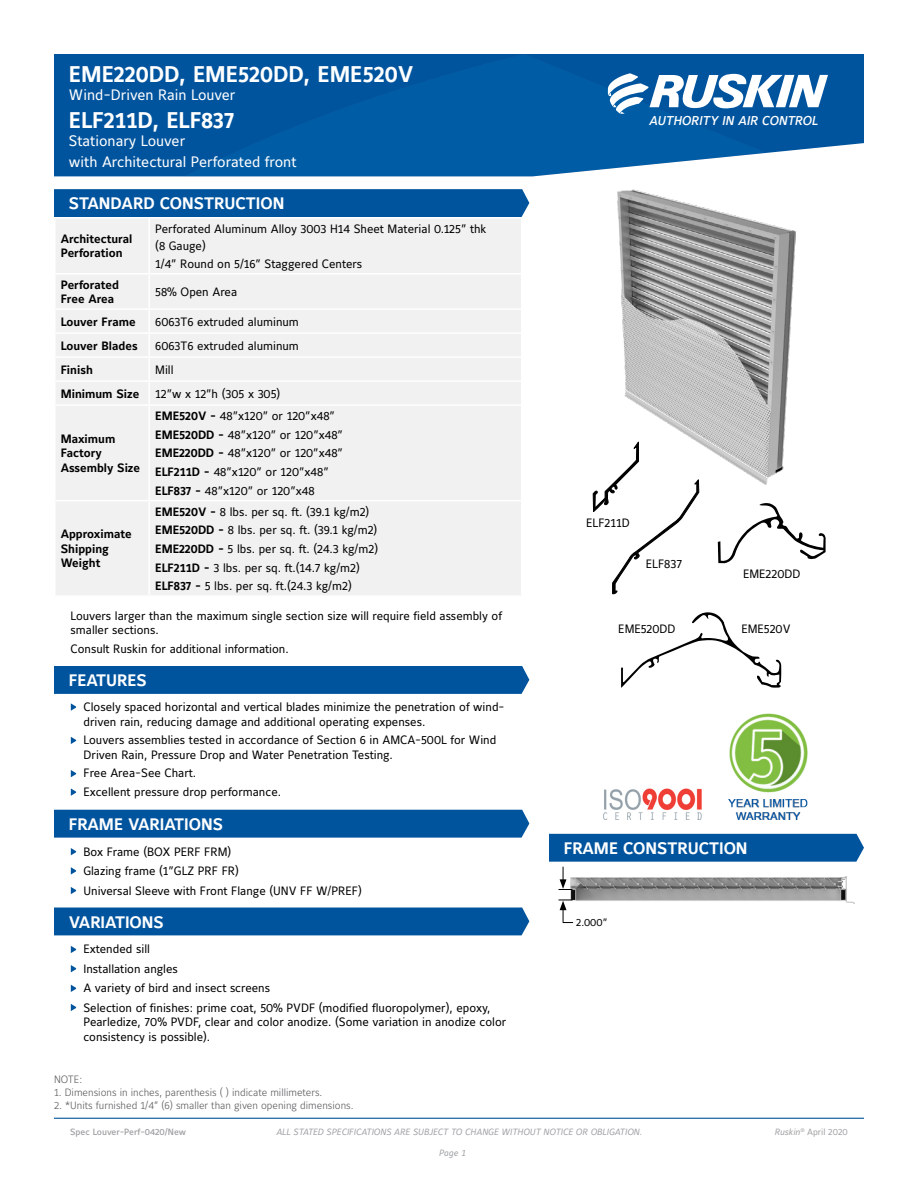
<style>
.page{position:relative;width:918px;height:1188px;background:#fff}
.page>*{position:absolute;margin:0;border:0;box-sizing:border-box;transform-origin:0 0}
.t1{font:22.5px "Maurea Bold Lf";color:#fff}
.t2{font:16.5px "Maurea Bold Lf";color:#fff}
.t3{font:15px/20.1px "Maurea Regular Lf";color:#fff}
.t4{font:12.75px "Maurea Medium Italic Tf";color:#fff}
.t5{font:12px/18.6px "Maurea Regular Lf";color:#000}
.t6{font:12px/14.4px "Maurea Bold Lf";color:#000}
.t7{font:10.5px "Maurea Light Lf";color:#58595b}
.t8{font:10.5px "Maurea Regular Lf";color:#000}
.t9{font:9px "Maurea Regular Italic Lf";color:#9fa1a4}
.t10{font:9px "Maurea Medium Lf";color:#a0a1a3}
.t11{font:9px "Maurea Regular Lf";color:#a0a1a3}
.s1{font-family:"Maurea Bold Lf"}
.s2{font-family:"Maurea Regular Italic Lf"}
</style>
<div class="page">
<hr style="left:54px;top:1118px;width:810px;height:1px;background:#00549e">
<svg style="left:765px;top:54px;width:99px;height:99px;background:#115fa4"></svg>
<div style="left:54px;top:55px;width:711px;height:121px;background:#00559e"></div>
<div style="left:54px;top:908px;width:475px;height:27px;background:#00549e"></div>
<div style="left:54px;top:810px;width:475px;height:28px;background:#00549e"></div>
<svg style="left:71px;top:946px;width:5px;height:7px"></svg>
<svg style="left:71px;top:848px;width:5px;height:7px"></svg>
<svg style="left:71px;top:965px;width:5px;height:7px"></svg>
<svg style="left:71px;top:867px;width:5px;height:8px"></svg>
<svg style="left:71px;top:985px;width:5px;height:7px"></svg>
<svg style="left:71px;top:887px;width:5px;height:7px"></svg>
<svg style="left:71px;top:1004px;width:5px;height:7px"></svg>
<div style="left:54px;top:666px;width:475px;height:28px;background:#00549e"></div>
<svg style="left:71px;top:703px;width:5px;height:8px"></svg>
<svg style="left:71px;top:737px;width:5px;height:7px"></svg>
<svg style="left:71px;top:770px;width:5px;height:7px"></svg>
<svg style="left:71px;top:788px;width:5px;height:8px"></svg>
<div style="left:54px;top:189px;width:475px;height:28px;background:#00549e"></div>
<div style="left:56px;top:219px;width:465px;height:376px;background:#f1f1f2"></div>
<hr style="left:148px;top:219px;width:2px;height:54px;background:#fff">
<hr style="left:54px;top:273px;width:95px;height:2px;background:#fff">
<hr style="left:149px;top:273px;width:373px;height:2px;background:#fff">
<hr style="left:148px;top:275px;width:2px;height:33px;background:#fff">
<hr style="left:54px;top:308px;width:95px;height:2px;background:#fff">
<hr style="left:149px;top:308px;width:373px;height:2px;background:#fff">
<hr style="left:148px;top:310px;width:2px;height:22px;background:#fff">
<hr style="left:54px;top:332px;width:95px;height:2px;background:#fff">
<hr style="left:149px;top:332px;width:373px;height:2px;background:#fff">
<hr style="left:148px;top:334px;width:2px;height:22px;background:#fff">
<hr style="left:54px;top:356px;width:95px;height:2px;background:#fff">
<hr style="left:149px;top:356px;width:373px;height:2px;background:#fff">
<hr style="left:148px;top:358px;width:2px;height:22px;background:#fff">
<hr style="left:54px;top:380px;width:95px;height:2px;background:#fff">
<hr style="left:149px;top:380px;width:373px;height:2px;background:#fff">
<hr style="left:148px;top:382px;width:2px;height:22px;background:#fff">
<hr style="left:54px;top:404px;width:95px;height:2px;background:#fff">
<hr style="left:149px;top:404px;width:373px;height:2px;background:#fff">
<hr style="left:148px;top:406px;width:2px;height:94px;background:#fff">
<hr style="left:54px;top:500px;width:95px;height:1px;background:#fff">
<hr style="left:149px;top:500px;width:373px;height:1px;background:#fff">
<hr style="left:148px;top:501px;width:2px;height:94px;background:#fff">
<img style="left:617px;top:189px;width:179px;height:296px">
<svg style="left:592px;top:440px;width:108px;height:155px"></svg>
<svg style="left:718px;top:503px;width:108px;height:60px"></svg>
<svg style="left:621px;top:612px;width:160px;height:76px"></svg>
<img style="left:570px;top:890px;width:284px;height:14px">
<svg style="left:559px;top:900px;width:15px;height:23px"></svg>
<svg style="left:549px;top:834px;width:315px;height:56px"></svg>
<svg style="left:608px;top:73px;width:220px;height:41px"></svg>
<img style="left:728px;top:713px;width:80px;height:107px">
<img style="left:603px;top:788px;width:99px;height:32px">
<h1 class="t1" style="left:69px;top:61px;width:346px">EME220DD, EME520DD, EME520V</h1>
<p class="t3" style="left:69px;top:85px;width:168px">Wind-Driven Rain Louver</p>
<h1 class="t1" style="left:69px;top:108px;width:167px">ELF211D, ELF837</h1>
<p class="t3" style="left:69px;top:132px;width:229px">Stationary Louver<br>with Architectural Perforated front</p>
<h2 class="t2" style="left:69px;top:194px;width:217px">STANDARD CONSTRUCTION</h2>
<p class="t6" style="left:61px;top:232px;width:73px">Architectural<br>Perforation</p>
<p class="t5" style="left:155px;top:220px;width:333px;line-height:17.5px">Perforated Aluminum Alloy 3003 H14 Sheet Material 0.125” thk (8 Gauge)<br>1/4” Round on 5/16” Staggered Centers</p>
<p class="t6" style="left:61px;top:278px;width:60px">Perforated<br>Free Area</p>
<p class="t5" style="left:155px;top:283px;width:83px">58% Open Area</p>
<p class="t6" style="left:61px;top:315px;width:77px">Louver Frame</p>
<p class="t5" style="left:155px;top:313px;width:145px">6063T6 extruded aluminum</p>
<p class="t6" style="left:61px;top:339px;width:78px">Louver Blades</p>
<p class="t5" style="left:155px;top:337px;width:145px">6063T6 extruded aluminum</p>
<p class="t6" style="left:61px;top:363px;width:34px">Finish</p>
<p class="t5" style="left:155px;top:361px;width:20px">Mill</p>
<p class="t6" style="left:61px;top:387px;width:80px">Minimum Size</p>
<p class="t5" style="left:155px;top:385px;width:127px">12”w x 12”h (305 x 305)</p>
<p class="t6" style="left:61px;top:432px;width:81px">Maximum<br>Factory<br>Assembly Size</p>
<p class="t5" style="left:155px;top:407px;width:189px"><span class="s1">EME520V -</span> 48”x120” or 120”x48”<br><span class="s1">EME520DD -</span> 48”x120” or 120”x48”<br><span class="s1">EME220DD -</span> 48”x120” or 120”x48”<br><span class="s1">ELF211D -</span> 48”x120” or 120”x48”<br><span class="s1">ELF837 -</span> 48”x120” or 120”x48</p>
<p class="t6" style="left:61px;top:528px;width:73px">Approximate<br>Shipping<br>Weight</p>
<p class="t5" style="left:155px;top:503px;width:224px"><span class="s1">EME520V -</span> 8 lbs. per sq. ft. (39.1 kg/m2)<br><span class="s1">EME520DD -</span> 8 lbs. per sq. ft. (39.1 kg/m2)<br><span class="s1">EME220DD -</span> 5 lbs. per sq. ft. (24.3 kg/m2)<br><span class="s1">ELF211D -</span> 3 lbs. per sq. ft.(14.7 kg/m2)<br><span class="s1">ELF837 -</span> 5 lbs. per sq. ft.(24.3 kg/m2)</p>
<p class="t5" style="left:70px;top:609px;width:433px;line-height:14.4px">Louvers larger than the maximum single section size will require field assembly of smaller sections.</p>
<p class="t5" style="left:70px;top:640px;width:220px">Consult Ruskin for additional information.</p>
<h2 class="t2" style="left:69px;top:671px;width:79px">FEATURES</h2>
<p class="t5" style="left:84px;top:701px;width:423px;line-height:14.4px;text-indent:-13px">• Closely spaced horizontal and vertical blades minimize the penetration of wind&shy;driven rain, reducing damage and additional operating expenses.</p>
<p class="t5" style="left:84px;top:734px;width:414px;line-height:14.4px;text-indent:-13px">• Louvers assemblies tested in accordance of Section 6 in AMCA-500L for Wind<br>Driven Rain, Pressure Drop and Water Penetration Testing.</p>
<p class="t5" style="left:71px;top:765px;width:127px">• Free Area-See Chart.</p>
<p class="t5" style="left:71px;top:783px;width:212px">• Excellent pressure drop performance.</p>
<h2 class="t2" style="left:69px;top:815px;width:156px">FRAME VARIATIONS</h2>
<p class="t5" style="left:83px;top:842px;width:280px;line-height:19.5px">Box Frame (BOX PERF FRM)<br>Glazing frame (1”GLZ PRF FR)<br>Universal Sleeve with Front Flange (UNV FF W/PREF)</p>
<h2 class="t2" style="left:69px;top:913px;width:96px">VARIATIONS</h2>
<p class="t5" style="left:83px;top:940px;width:409px;line-height:19.5px">Extended sill<br>Installation angles<br>A variety of bird and insect screens<br>Selection of finishes: prime coat, 50% PVDF (modified fluoropolymer), epoxy,</p>
<p class="t5" style="left:83px;top:1016px;width:424px;line-height:14.4px">Pearledize, 70% PVDF, clear and color anodize. (Some variation in anodize color consistency is possible).</p>
<p class="t7" style="left:54px;top:1074px;width:30px">NOTE:</p>
<p class="t7" style="left:54px;top:1087px;width:270px">1. Dimensions in inches, parenthesis ( ) indicate millimeters.</p>
<p class="t7" style="left:54px;top:1099px;width:301px">2. *Units furnished 1/4” (6) smaller than given opening dimensions.</p>
<p class="t4" style="left:649px;top:114px;width:170px">AUTHORITY IN AIR CONTROL</p>
<p class="t5" style="left:586px;top:514px;width:45px">ELF211D</p>
<p class="t5" style="left:646px;top:555px;width:38px">ELF837</p>
<p class="t5" style="left:743px;top:566px;width:59px">EME220DD</p>
<p class="t5" style="left:618px;top:620px;width:59px">EME520DD</p>
<p class="t5" style="left:741px;top:620px;width:51px">EME520V</p>
<h2 class="t2" style="left:564px;top:839px;width:185px">FRAME CONSTRUCTION</h2>
<p class="t8" style="left:576px;top:917px;width:33px">2.000”</p>
<p class="t10" style="left:70px;top:1126px;width:117px">Spec Louver-Perf-0420/New</p>
<p class="t9" style="left:276px;top:1126px;width:367px">ALL STATED SPECIFICATIONS ARE SUBJECT TO CHANGE WITHOUT NOTICE OR OBLIGATION.</p>
<p class="t11" style="left:774px;top:1126px;width:75px"><span class="s2">Ruskin</span><sup>®</sup> April 2020</p>
<p class="t9" style="left:439px;top:1148px;width:28px">Page 1</p>
</div>
